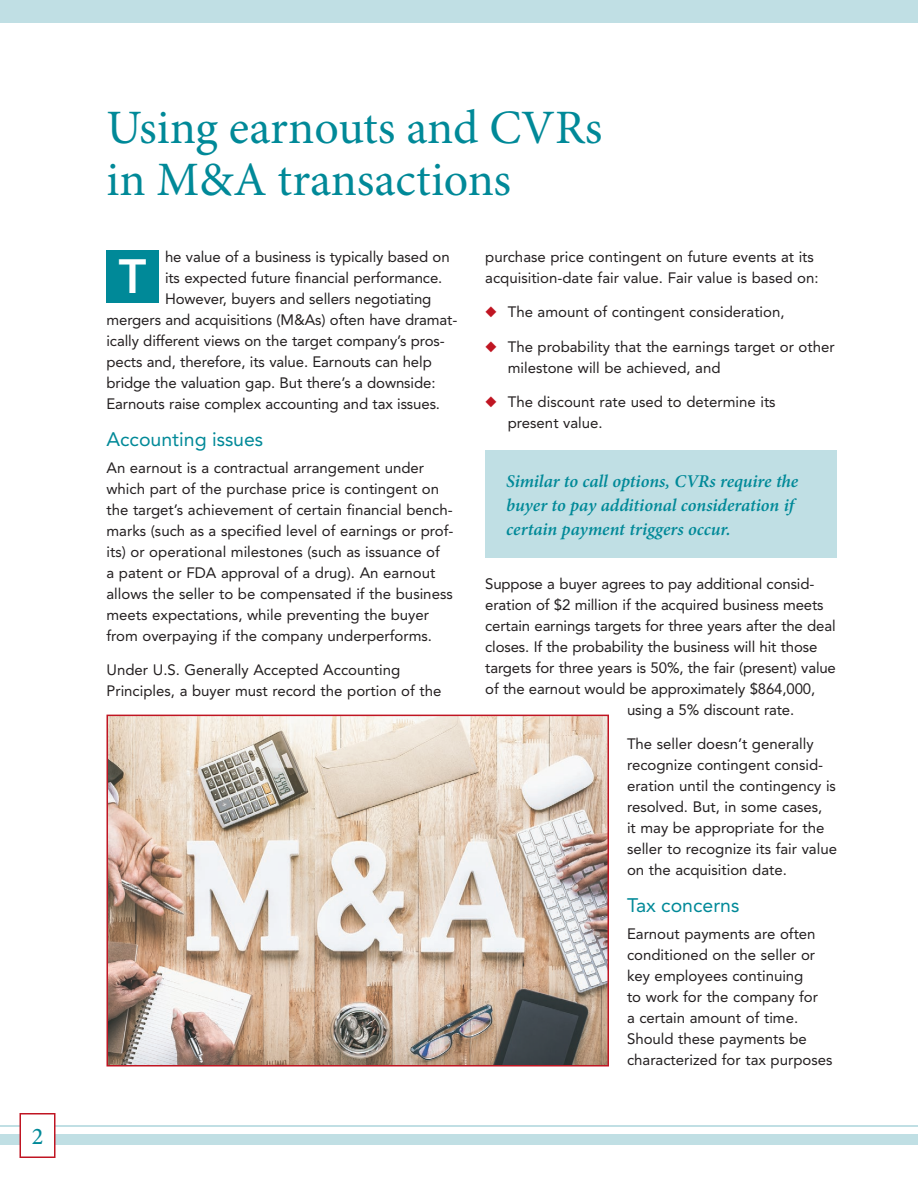
<style>
.page{position:relative;width:918px;height:1188px;background:#fff}
.page>*{position:absolute;margin:0;border:0;box-sizing:border-box;transform-origin:0 0}
.t1{font:48px/52.5px "Minion Pro";color:#008998}
.t2{font:800 48px "Avenir";color:#fff}
.t3{font:500 24px "Minion Pro";color:#008998}
.t4{font:19.5px "Avenir LT Std";color:#008998}
.t5{font:italic 600 18px/24px "Minion Pro";letter-spacing:-.005em;color:#008998}
.t6{font:15px/21px "Avenir LT Std";color:#231f20}
.s1{color:#c01522}
</style>
<div class="page">
<div style="left:0;top:1134px;width:918px;height:10px;background:#c0dfe4"></div>
<div style="left:0;top:0;width:918px;height:22px;background:#c0dfe4"></div>
<hr style="left:0;top:1125px;width:918px;height:1px;background:#c0dfe4">
<div style="left:20px;top:1114px;width:35px;height:43px;background:#fff"></div>
<div style="left:20px;top:1113px;width:36px;height:45px;border:2px solid #c01522"></div>
<div style="left:106px;top:250px;width:53px;height:53px;background:#008998"></div>
<img style="left:109px;top:718px;width:497px;height:345px">
<div style="left:106px;top:715px;width:503px;height:351px;border:2px solid #c01522"></div>
<div style="left:485px;top:450px;width:352px;height:108px;background:#c0dfe4"></div>
<h2 class="t3" style="left:32px;top:1122px;width:13px">2</h2>
<h1 class="t1" style="left:106px;top:103px;width:497px">Using earnouts and CVRs in M&amp;A transactions</h1>
<p class="t6" style="left:165px;top:246px;width:286px">he value of a business is typically based on</p>
<p class="t6" style="left:165px;top:267px;width:279px">its expected future financial performance.</p>
<p class="t6" style="left:165px;top:288px;width:268px">However, buyers and sellers negotiating</p>
<p class="t6" style="left:106px;top:309px;width:352px">mergers and acquisitions (M&amp;As) often have dramat-</p>
<p class="t6" style="left:106px;top:330px;width:340px">ically different views on the target company’s pros-</p>
<p class="t6" style="left:106px;top:351px;width:327px">pects and, therefore, its value. Earnouts can help</p>
<p class="t6" style="left:106px;top:372px;width:331px">bridge the valuation gap. But there’s a downside:</p>
<p class="t6" style="left:106px;top:393px;width:335px">Earnouts raise complex accounting and tax issues.</p>
<h3 class="t4" style="left:106px;top:428px;width:158px">Accounting issues</h3>
<p class="t6" style="left:106px;top:457px;width:349px">An earnout is a contractual arrangement under which part of the purchase price is contingent on the target’s achievement of certain financial bench&shy;marks (such as a specified level of earnings or prof&shy;its) or operational milestones (such as issuance of<br>a patent or FDA approval of a drug). An earnout allows the seller to be compensated if the business meets expectations, while preventing the buyer from overpaying if the company underperforms.</p>
<p class="t6" style="left:106px;top:660px;width:336px">Under U.S. Generally Accepted Accounting<br>Principles, a buyer must record the portion of the</p>
<h1 class="t2" style="left:119px;top:239px;width:29px">T</h1>
<p class="t6" style="left:485px;top:246px;width:335px">purchase price contingent on future events at its acquisition-date fair value. Fair value is based on:</p>
<p class="t6" style="left:485px;top:302px;width:301px"><span class="s1">◆</span> The amount of contingent consideration,</p>
<p class="t6" style="left:508px;top:336px;width:329px;text-indent:-22px"><span class="s1">◆</span> The probability that the earnings target or other milestone will be achieved, and</p>
<p class="t6" style="left:508px;top:392px;width:269px;text-indent:-22px"><span class="s1">◆</span> The discount rate used to determine its present value.</p>
<p class="t5" style="left:506px;top:470px;width:294px">Similar to call options, CVRs require the buyer to pay additional consideration if certain payment triggers occur.</p>
<p class="t6" style="left:485px;top:573px;width:331px">Suppose a buyer agrees to pay additional consid-</p>
<p class="t6" style="left:485px;top:594px;width:340px">eration of $2 million if the acquired business meets</p>
<p class="t6" style="left:485px;top:615px;width:352px">certain earnings targets for three years after the deal</p>
<p class="t6" style="left:485px;top:636px;width:334px">closes. If the probability the business will hit those</p>
<p class="t6" style="left:485px;top:657px;width:352px">targets for three years is 50%, the fair (present) value</p>
<p class="t6" style="left:485px;top:678px;width:332px">of the earnout would be approximately $864,000,</p>
<p class="t6" style="left:627px;top:699px;width:169px">using a 5% discount rate.</p>
<p class="t6" style="left:627px;top:734px;width:212px">The seller doesn’t generally recognize contingent consid&shy;eration until the contingency is resolved. But, in some cases,<br>it may be appropriate for the seller to recognize its fair value on the acquisition date.</p>
<h3 class="t4" style="left:627px;top:894px;width:114px">Tax concerns</h3>
<p class="t6" style="left:627px;top:924px;width:207px">Earnout payments are often conditioned on the seller or key employees continuing<br>to work for the company for<br>a certain amount of time.<br>Should these payments be characterized for tax purposes</p>
</div>
